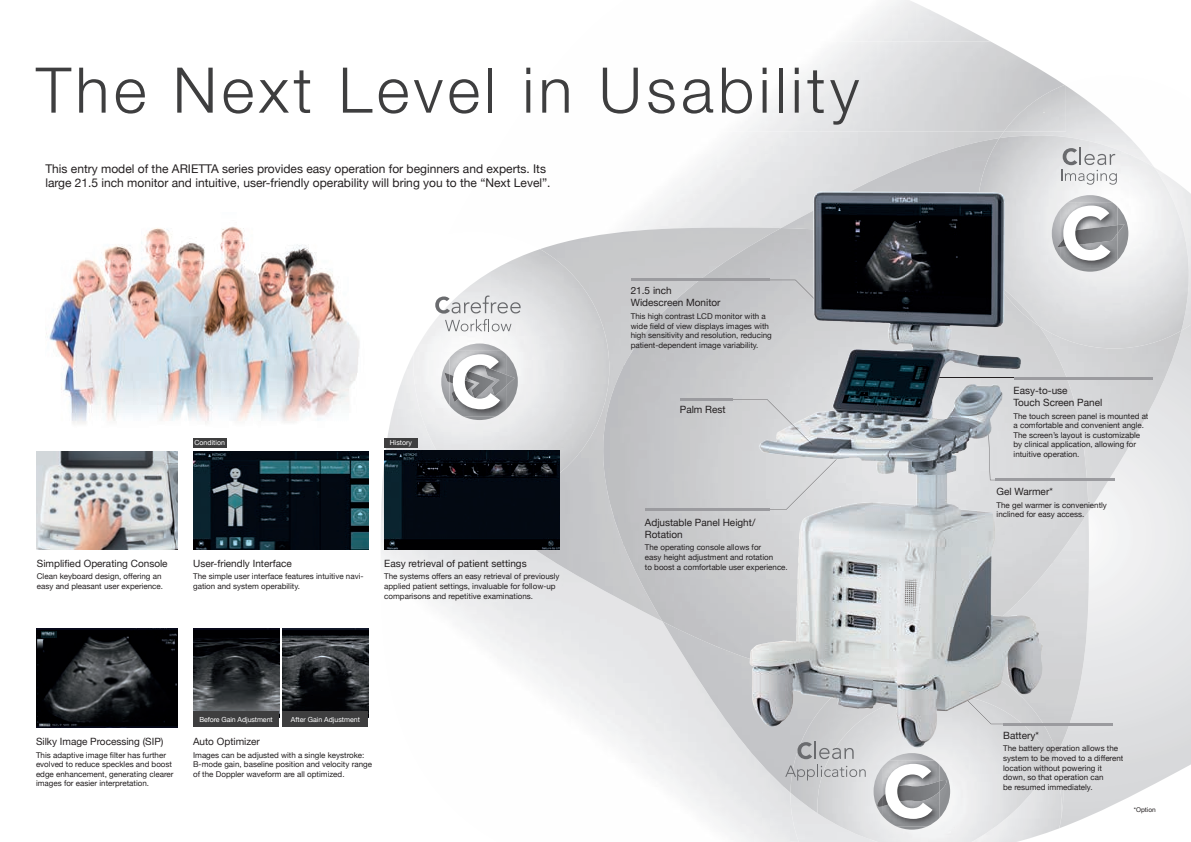
<style>
.page{position:relative;width:1191px;height:842px;background:#fff}
.page>*{position:absolute;margin:0;border:0;box-sizing:border-box;transform-origin:0 0}
.t1{font:300 63px "Helvetica Neue";letter-spacing:.07em;color:#3e3e3f}
.t2{font:12px/14.4px "Helvetica Neue";color:#231f20}
.t3{font:10px/12px "Helvetica Neue";color:#231f20}
.t4{font:8px/9.6px "Helvetica Neue";color:#231f20}
.t5{font:7px "Helvetica Neue";color:#fff}
.t6{font:6.5px "Helvetica Neue";color:#231f20}
</style>
<div class="page">
<img style="left:381px;top:479px;width:109px;height:162px">
<img style="left:662px;top:512px;width:427px;height:281px">
<img style="left:929px;top:10px;width:60px;height:31px">
<img style="left:478px;top:228px;width:216px;height:393px">
<img style="left:781px;top:138px;width:400px;height:374px">
<img style="left:694px;top:228px;width:288px;height:448px">
<div style="left:658px;top:283px;width:37px;height:354px;background:#c4c5c8"></div>
<img style="left:980px;top:348px;width:37px;height:286px">
<img style="left:623px;top:316px;width:36px;height:301px">
<div style="left:1016px;top:348px;width:37px;height:256px;background:#d7d8da"></div>
<img style="left:602px;top:365px;width:22px;height:181px">
<img style="left:1052px;top:348px;width:36px;height:215px">
<img style="left:999px;top:86px;width:128px;height:49px">
<img style="left:977px;top:135px;width:212px;height:213px">
<img style="left:998px;top:285px;width:41px;height:41px">
<img style="left:383px;top:356px;width:30px;height:148px">
<img style="left:413px;top:249px;width:196px;height:255px">
<img style="left:1057px;top:754px;width:6px;height:68px">
<img style="left:790px;top:659px;width:267px;height:154px">
<img style="left:1052px;top:763px;width:9px;height:68px">
<img style="left:817px;top:694px;width:235px;height:148px">
<img style="left:860px;top:659px;width:60px;height:17px">
<img style="left:441px;top:335px;width:60px;height:8px">
<img style="left:1128px;top:237px;width:14px;height:11px">
<img style="left:1082px;top:179px;width:60px;height:8px">
<img style="left:1004px;top:85px;width:61px;height:46px">
<img style="left:895px;top:765px;width:60px;height:70px">
<img style="left:46px;top:226px;width:314px;height:198px">
<div style="left:193px;top:439px;width:33px;height:9px;background:#3e3e3f"></div>
<div style="left:384px;top:439px;width:33px;height:9px;background:#3e3e3f"></div>
<svg style="left:738px;top:281px;width:20px;height:35px"></svg>
<svg style="left:742px;top:458px;width:96px;height:52px"></svg>
<hr style="left:904px;top:378px;width:167px;height:1px;background:#231f20">
<svg style="left:920px;top:653px;width:124px;height:71px;background:#bec1c2"></svg>
<hr style="left:631px;top:278px;width:138px;height:3px;background:#9b9b9f">
<hr style="left:645px;top:508px;width:124px;height:3px;background:#9b9b9f">
<hr style="left:1013px;top:377px;width:139px;height:2px;background:#9b9b9f">
<hr style="left:1003px;top:723px;width:109px;height:2px;background:#9b9b9f">
<svg style="left:987px;top:411px;width:33px;height:69px;background:#d6d8da"></svg>
<hr style="left:995px;top:479px;width:120px;height:2px;background:#9b9b9f">
<img style="left:758px;top:192px;width:158px;height:313px">
<svg style="left:714px;top:399px;width:98px;height:46px;background:#d2d3d5"></svg>
<hr style="left:680px;top:398px;width:52px;height:2px;background:#9b9b9f">
<img style="left:193px;top:451px;width:175px;height:99px">
<img style="left:36px;top:451px;width:141px;height:98px">
<img style="left:384px;top:451px;width:175px;height:98px">
<img style="left:36px;top:628px;width:141px;height:99px">
<img style="left:282px;top:628px;width:86px;height:84px">
<img style="left:193px;top:628px;width:86px;height:84px">
<div style="left:193px;top:712px;width:86px;height:15px;background:#3e3e3f"></div>
<div style="left:282px;top:712px;width:86px;height:15px;background:#3e3e3f"></div>
<img style="left:42px;top:632px;width:15px;height:6px">
<svg style="left:441px;top:343px;width:77px;height:77px"></svg>
<svg style="left:1051px;top:195px;width:77px;height:77px"></svg>
<svg style="left:873px;top:753px;width:77px;height:77px"></svg>
<svg style="left:435px;top:295px;width:85px;height:36px"></svg>
<svg style="left:1061px;top:147px;width:55px;height:38px"></svg>
<svg style="left:797px;top:741px;width:56px;height:18px"></svg>
<svg style="left:785px;top:765px;width:80px;height:15px"></svg>
<h1 class="t1" style="left:36px;top:52px;width:824px">The Next Level in Usability</h1>
<h2 class="t2" style="left:45px;top:162px;width:507px">This entry model of the ARIETTA series provides easy operation for beginners and experts. Its large 21.5 inch monitor and intuitive, user-friendly operability will bring you to the “Next Level”.</h2>
<p class="t3" style="left:631px;top:285px;width:91px">21.5 inch<br>Widescreen Monitor</p>
<p class="t4" style="left:631px;top:312px;width:143px">This high contrast LCD monitor with a wide field of view displays images with high sensitivity and resolution, reducing patient-dependent image variability.</p>
<p class="t5" style="left:195px;top:438px;width:32px">Condition</p>
<p class="t5" style="left:390px;top:438px;width:24px">History</p>
<p class="t3" style="left:37px;top:558px;width:132px">Simplified Operating Console</p>
<p class="t4" style="left:37px;top:572px;width:128px">Clean keyboard design, offering an easy and pleasant user experience.</p>
<p class="t3" style="left:193px;top:558px;width:100px">User-friendly Interface</p>
<p class="t4" style="left:193px;top:572px;width:172px">The simple user interface features intuitive navi&shy;gation and system operability.</p>
<p class="t3" style="left:384px;top:558px;width:144px">Easy retrieval of patient settings</p>
<p class="t4" style="left:384px;top:572px;width:177px">The systems offers an easy retrieval of previously applied patient settings, invaluable for follow-up comparisons and repetitive examinations.</p>
<p class="t3" style="left:36px;top:736px;width:129px">Silky Image Processing (SIP)</p>
<p class="t4" style="left:36px;top:750px;width:139px">This adaptive image filter has further evolved to reduce speckles and boost edge enhancement, generating clearer images for easier interpretation.</p>
<p class="t5" style="left:199px;top:714px;width:75px">Before Gain Adjustment</p>
<p class="t5" style="left:291px;top:714px;width:70px">After Gain Adjustment</p>
<p class="t3" style="left:193px;top:736px;width:68px">Auto Optimizer</p>
<p class="t4" style="left:193px;top:750px;width:180px">Images can be adjusted with a single keystroke:<br>B-mode gain, baseline position and velocity range of the Doppler waveform are all optimized.</p>
<p class="t3" style="left:680px;top:404px;width:47px">Palm Rest</p>
<p class="t3" style="left:645px;top:517px;width:112px">Adjustable Panel Height/<br>Rotation</p>
<p class="t4" style="left:645px;top:543px;width:144px">The operating console allows for<br>easy height adjustment and rotation<br>to boost a comfortable user experience.</p>
<p class="t3" style="left:1013px;top:385px;width:90px">Easy-to-use<br>Touch Screen Panel</p>
<p class="t4" style="left:1013px;top:411px;width:136px">The touch screen panel is mounted at a comfortable and convenient angle.<br>The screen’s layout is customizable by clinical application, allowing for intuitive operation.</p>
<p class="t3" style="left:996px;top:486px;width:58px">Gel Warmer*</p>
<p class="t4" style="left:996px;top:501px;width:112px">The gel warmer is conveniently inclined for easy access.</p>
<p class="t3" style="left:1003px;top:730px;width:37px">Battery*</p>
<p class="t4" style="left:1003px;top:744px;width:122px">The battery operation allows the system to be moved to a different location without powering it down, so that operation can<br>be resumed immediately.</p>
<p class="t6" style="left:1133px;top:805px;width:23px">*Option</p>
</div>
